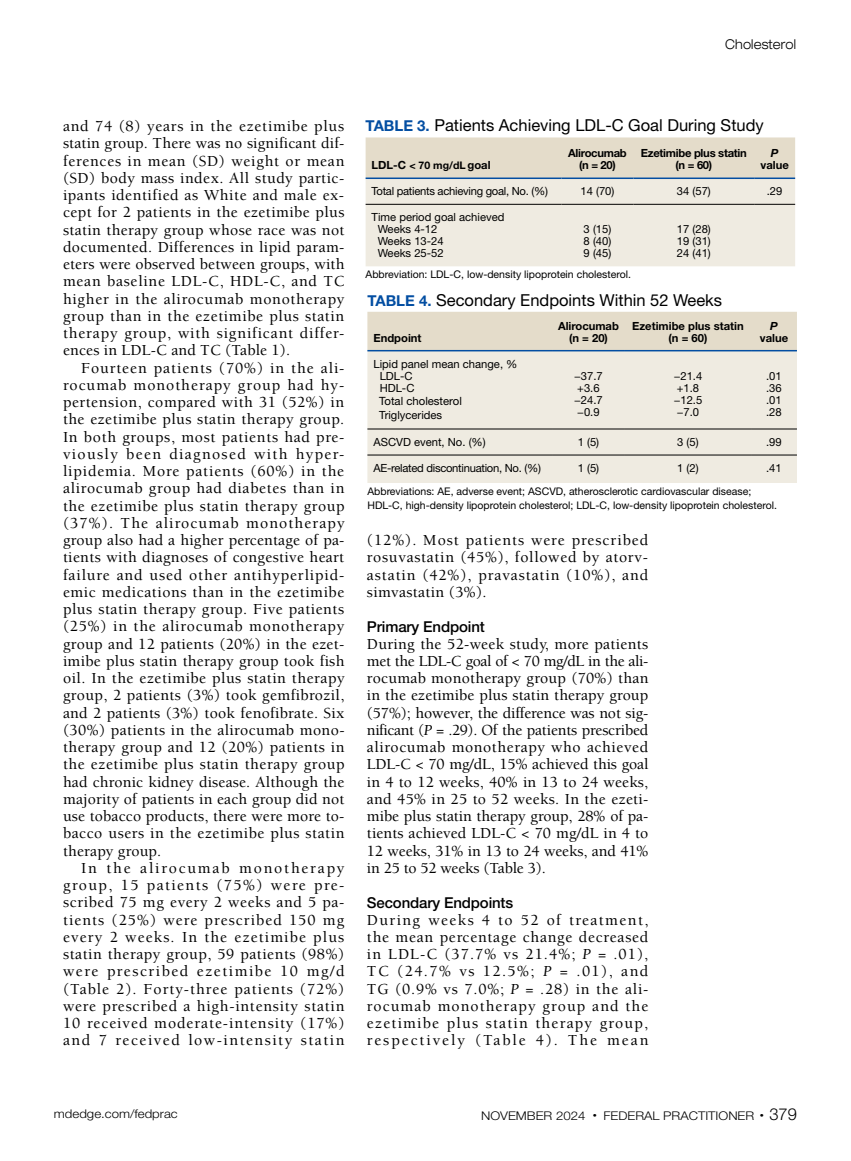
<style>
.page{position:relative;width:851px;height:1161px;background:#fff}
.page>*{position:absolute;margin:0;border:0;box-sizing:border-box;transform-origin:0 0}
.t1{font:16.5px "Helvetica Neue LT Std";color:#000}
.t2{font:500 15.75px/17.2px "Berkeley Std";letter-spacing:.055em;color:#000;text-align:justify}
.t3{font:500 15px "Helvetica Neue LT Std";letter-spacing:-.01em;color:#000}
.t4{font:300 expanded 13.5px "Helvetica Neue LT Std";letter-spacing:.01em;color:#000;scale:.9 1}
.t5{font:300 12px "Helvetica Neue LT Std";color:#000;scale:1.1 1}
.t6{font:11.4px "Helvetica Neue LT Std";color:#000}
.t7{font:11.25px/12px "Helvetica Neue LT Std";color:#000}
.t8{font:700 11.25px/12px "Helvetica Neue LT Std";color:#000;text-align:center}
.t9{font:11.25px "Helvetica Neue LT Std";letter-spacing:-.025em;color:#000}
.t10{font:700 11.25px/12px "Helvetica Neue LT Std";letter-spacing:-.025em;color:#000;text-align:center}
.t11{font:italic 700 11.25px "Helvetica Neue LT Std";color:#000}
.t12{font:10.5px/13.5px "Helvetica Neue LT Std";color:#000}
.s1{font-weight:700;font-size:15px;color:#034ea2}
.s2{font-size:10.5px}
.s3{font-weight:400;font-style:italic}
.s4{font-size:16.5px}
</style>
<div class="page">
<svg style="left:365px;top:137px;width:430px;height:129px;background:#eae5d9"></svg>
<hr style="left:365px;top:178px;width:196px;height:1px;background:#034ea2">
<hr style="left:561px;top:178px;width:72px;height:1px;background:#034ea2">
<hr style="left:633px;top:178px;width:121px;height:1px;background:#034ea2">
<hr style="left:754px;top:178px;width:41px;height:1px;background:#034ea2">
<hr style="left:365px;top:204px;width:196px;height:1px;background:#000">
<hr style="left:561px;top:204px;width:72px;height:1px;background:#000">
<hr style="left:633px;top:204px;width:121px;height:1px;background:#000">
<hr style="left:754px;top:204px;width:41px;height:1px;background:#000">
<div style="left:367px;top:312px;width:429px;height:38px;background:#e4dcca"></div>
<div style="left:367px;top:351px;width:429px;height:132px;background:#efebe1"></div>
<hr style="left:367px;top:429px;width:185px;height:1px;background:#000">
<hr style="left:552px;top:429px;width:73px;height:1px;background:#000">
<hr style="left:625px;top:429px;width:126px;height:1px;background:#000">
<hr style="left:751px;top:429px;width:45px;height:1px;background:#000">
<hr style="left:367px;top:455px;width:185px;height:1px;background:#000">
<hr style="left:552px;top:455px;width:73px;height:1px;background:#000">
<hr style="left:625px;top:455px;width:126px;height:1px;background:#000">
<hr style="left:751px;top:455px;width:45px;height:1px;background:#000">
<hr style="left:367px;top:350px;width:185px;height:1px;background:#034ea2">
<hr style="left:552px;top:350px;width:73px;height:1px;background:#034ea2">
<hr style="left:625px;top:350px;width:126px;height:1px;background:#034ea2">
<hr style="left:751px;top:350px;width:45px;height:1px;background:#034ea2">
<p class="t4" style="left:725px;top:36px;width:80px">Cholesterol</p>
<p class="t2" style="left:63px;top:118px;width:283px">and 74 (8) years in the ezetimibe plus statin group. There was no significant dif&shy;ferences in mean (SD) weight or mean (SD) body mass index. All study partic&shy;ipants identified as White and male ex&shy;cept for 2 patients in the ezetimibe plus statin therapy group whose race was not documented. Differences in lipid param&shy;eters were observed between groups, with mean baseline LDL-C, HDL-C, and TC higher in the alirocumab monotherapy group than in the ezetimibe plus statin therapy group, with significant differ&shy;ences in LDL-C and TC (Table 1).</p>
<p class="t2" style="left:63px;top:359px;width:283px;text-indent:18px">Fourteen patients (70%) in the ali&shy;rocumab monotherapy group had hy&shy;pertension, compared with 31 (52%) in the ezetimibe plus statin therapy group.<br>In both groups, most patients had pre&shy;viously been diagnosed with hyper&shy;lipidemia. More patients (60%) in the alirocumab group had diabetes than in the ezetimibe plus statin therapy group (37%). The alirocumab monotherapy group also had a higher percentage of pa&shy;tients with diagnoses of congestive heart failure and used other antihyperlipid&shy;emic medications than in the ezetimibe plus statin therapy group. Five patients (25%) in the alirocumab monotherapy group and 12 patients (20%) in the ezet&shy;imibe plus statin therapy group took fish oil. In the ezetimibe plus statin therapy group, 2 patients (3%) took gemfibrozil, and 2 patients (3%) took fenofibrate. Six (30%) patients in the alirocumab mono&shy;therapy group and 12 (20%) patients in the ezetimibe plus statin therapy group had chronic kidney disease. Although the majority of patients in each group did not use tobacco products, there were more to&shy;bacco users in the ezetimibe plus statin therapy group.</p>
<p class="t2" style="left:63px;top:860px;width:283px;text-indent:18px">In the alirocumab monotherapy group, 15 patients (75%) were pre&shy;scribed 75 mg every 2 weeks and 5 pa&shy;tients (25%) were prescribed 150 mg every 2 weeks. In the ezetimibe plus statin therapy group, 59 patients (98%) were prescribed ezetimibe 10 mg/d (Table 2). Forty-three patients (72%) were prescribed a high-intensity statin 10 received moderate-intensity (17%) and 7 received low-intensity statin</p>
<p class="t1" style="left:365px;top:116px;width:399px"><span class="s1">TABLE 3.</span> Patients Achieving LDL-C Goal During Study</p>
<p class="t8" style="left:371px;top:159px;width:120px">LDL-C <span class="s2">&lt; 70 mg/dL</span> goal</p>
<p class="t10" style="left:568px;top:147px;width:60px">Alirocumab (n = 20)</p>
<p class="t10" style="left:640px;top:147px;width:107px">Ezetimibe plus statin (n = 60)</p>
<p class="t11" style="left:770px;top:146px;width:9px">P</p>
<p class="t8" style="left:760px;top:159px;width:30px">value</p>
<p class="t9" style="left:371px;top:185px;width:178px">Total patients achieving goal, No. (%)</p>
<p class="t7" style="left:580px;top:185px;width:35px">14 (70)</p>
<p class="t7" style="left:676px;top:185px;width:35px">34 (57)</p>
<p class="t7" style="left:766px;top:185px;width:17px">.29</p>
<p class="t7" style="left:378px;top:211px;width:128px;text-indent:-6px">Time period goal achieved<br>Weeks 4-12<br>Weeks 13-24<br>Weeks 25-52</p>
<p class="t7" style="left:583px;top:223px;width:29px;text-align:justify">3 (15)<br>8 (40)<br>9 (45)</p>
<p class="t7" style="left:676px;top:223px;width:35px;text-align:justify">17 (28)<br>19 (31)<br>24 (41)</p>
<p class="t12" style="left:365px;top:268px;width:267px">Abbreviation: LDL-C, low-density lipoprotein cholesterol.</p>
<p class="t1" style="left:367px;top:290px;width:356px"><span class="s1">TABLE 4.</span> Secondary Endpoints Within 52 Weeks</p>
<p class="t8" style="left:373px;top:331px;width:50px">Endpoint</p>
<p class="t8" style="left:558px;top:319px;width:62px">Alirocumab (n = 20)</p>
<p class="t8" style="left:632px;top:319px;width:113px">Ezetimibe plus statin (n = 60)</p>
<p class="t11" style="left:770px;top:319px;width:9px">P</p>
<p class="t8" style="left:759px;top:331px;width:30px">value</p>
<p class="t7" style="left:379px;top:358px;width:139px;text-indent:-6px">Lipid panel mean change, %<br>LDL-C<br>HDL-C</p>
<p class="t6" style="left:379px;top:394px;width:84px">Total cholesterol</p>
<p class="t7" style="left:379px;top:409px;width:64px">Triglycerides</p>
<p class="t7" style="left:574px;top:370px;width:30px">−37.7 +3.6 −24.7 −0.9</p>
<p class="t7" style="left:673px;top:370px;width:30px">−21.4 +1.8 −12.5 −7.0</p>
<p class="t7" style="left:766px;top:370px;width:17px;text-align:justify">.01 .36 .01 .28</p>
<p class="t7" style="left:373px;top:436px;width:114px">ASCVD event, No. (%)</p>
<p class="t7" style="left:577px;top:436px;width:23px">1 (5)</p>
<p class="t7" style="left:677px;top:436px;width:23px">3 (5)</p>
<p class="t7" style="left:766px;top:436px;width:17px">.99</p>
<p class="t9" style="left:373px;top:461px;width:169px">AE-related discontinuation, No. (%)</p>
<p class="t7" style="left:577px;top:462px;width:23px">1 (5)</p>
<p class="t7" style="left:677px;top:462px;width:23px">1 (2)</p>
<p class="t7" style="left:766px;top:462px;width:17px">.41</p>
<p class="t12" style="left:367px;top:484px;width:411px">Abbreviations: AE, adverse event; ASCVD, atherosclerotic cardiovascular disease;<br>HDL-C, high-density lipoprotein cholesterol; LDL-C, low-density lipoprotein cholesterol.</p>
<p class="t2" style="left:367px;top:532px;width:283px">(12%). Most patients were prescribed rosuvastatin (45%), followed by atorv&shy;astatin (42%), pravastatin (10%), and simvastatin (3%).</p>
<p class="t3" style="left:367px;top:617px;width:119px">Primary Endpoint</p>
<p class="t2" style="left:367px;top:635px;width:283px">During the 52-week study, more patients met the LDL-C goal of &lt; 70 mg/dL in the ali&shy;rocumab monotherapy group (70%) than in the ezetimibe plus statin therapy group (57%); however, the difference was not sig&shy;nificant (<span class="s3">P</span> = .29). Of the patients prescribed alirocumab monotherapy who achieved LDL-C &lt; 70 mg/dL, 15% achieved this goal in 4 to 12 weeks, 40% in 13 to 24 weeks, and 45% in 25 to 52 weeks. In the ezeti&shy;mibe plus statin therapy group, 28% of pa&shy;tients achieved LDL-C &lt; 70 mg/dL in 4 to 12 weeks, 31% in 13 to 24 weeks, and 41% in 25 to 52 weeks (Table 3).</p>
<p class="t3" style="left:367px;top:893px;width:148px">Secondary Endpoints</p>
<p class="t2" style="left:367px;top:911px;width:283px">During weeks 4 to 52 of treatment, the mean percentage change decreased in LDL-C (37.7% vs 21.4%; <span class="s3">P</span> = .01), TC (24.7% vs 12.5%; <span class="s3">P</span> = .01), and TG (0.9% vs 7.0%; <span class="s3">P</span> = .28) in the ali&shy;rocumab monotherapy group and the ezetimibe plus statin therapy group, respectively (Table 4). The mean</p>
<p class="t5" style="left:54px;top:1107px;width:114px">mdedge.com/fedprac</p>
<p class="t5" style="left:481px;top:1109px;width:288px">NOVEMBER 2024 <sup>•</sup> FEDERAL PRACTITIONER <sup>•</sup> <span class="s4">379</span></p>
</div>
